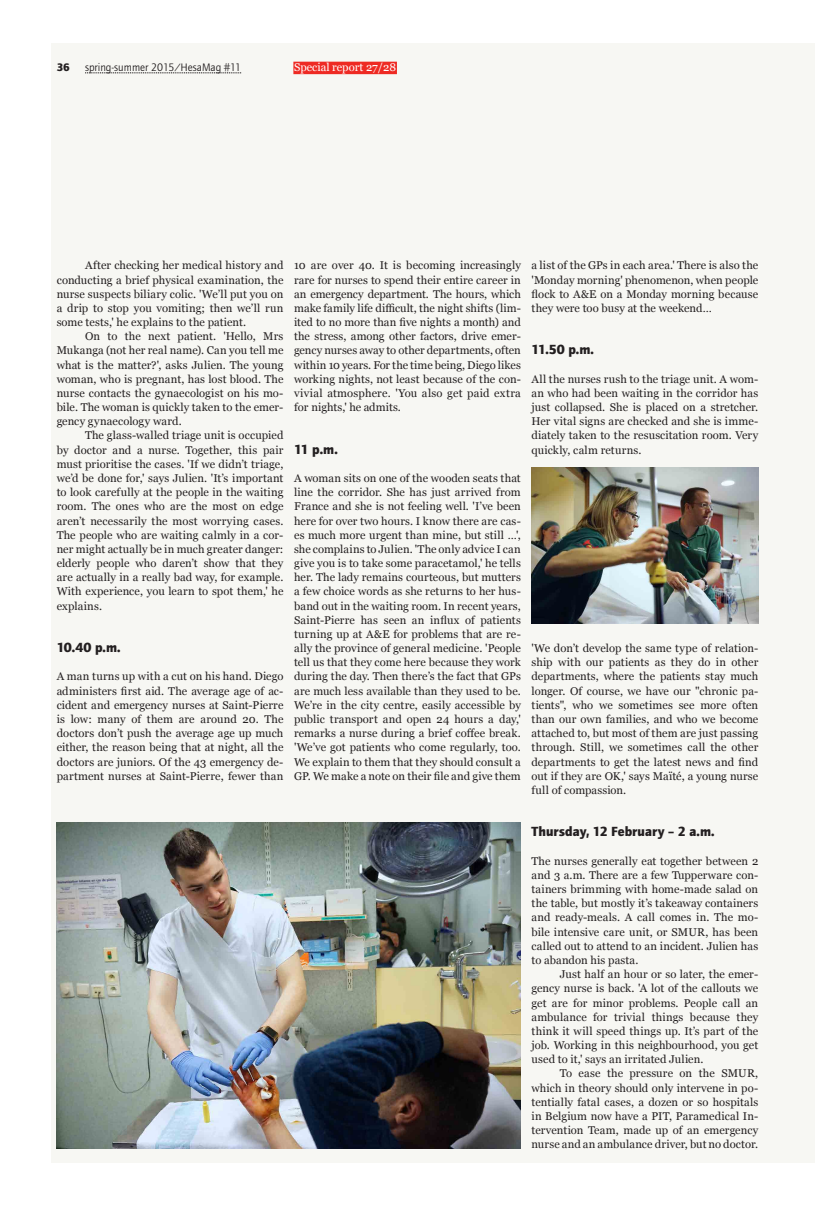
<style>
.page{position:relative;width:815px;height:1205px;background:#fff}
.page>*{position:absolute;margin:0;border:0;box-sizing:border-box;transform-origin:0 0}
.HM___Titre_5_Bold{font:13.75px "etui Foundry Journal bold";letter-spacing:-.005em;color:#231f20}
.HM___Body_G_9__Just{font:11.25px/14.1px "Georgia";letter-spacing:.005em;color:#231f20;text-align:justify}
.t1{font:11.25px "etui Foundry Journal book";color:#231f20}
.HM___Rubrique{font:11.25px "Georgia";color:#fff}
.t2{font:11.25px "etui Foundry Journal bold";color:#231f20}
</style>
<div class="page">
<div style="left:51px;top:43px;width:764px;height:1119px;background:#f7f7f3"></div>
<svg style="left:85px;top:73px;width:156px;height:1px"></svg>
<div style="left:293px;top:62px;width:104px;height:12px;background:#ee2a23"></div>
<img style="left:57px;top:822px;width:464px;height:326px">
<img style="left:531px;top:468px;width:227px;height:156px">
<p class="t2" style="left:57px;top:60px;width:15px">36</p>
<p class="t1" style="left:85px;top:61px;width:158px">spring-summer 2015/HesaMag #11</p>
<p class="HM___Rubrique" style="left:294px;top:59px;width:104px">Special report 27/28</p>
<p class="HM___Body_G_9__Just" style="left:57px;top:258px;width:228px;text-indent:28px">After checking her medical history and conducting a brief physical examination, the nurse suspects biliary colic. 'We’ll put you on a drip to stop you vomiting; then we’ll run some tests,' he explains to the patient.</p>
<p class="HM___Body_G_9__Just" style="left:57px;top:329px;width:228px;text-indent:28px">On to the next patient. 'Hello, Mrs Mukanga (not her real name). Can you tell me what is the matter?', asks Julien. The young woman, who is pregnant, has lost blood. The nurse contacts the gynaecologist on his mo&shy;bile. The woman is quickly taken to the emer&shy;gency gynaecology ward.</p>
<p class="HM___Body_G_9__Just" style="left:57px;top:428px;width:228px;text-indent:28px">The glass-walled triage unit is occupied by doctor and a nurse. Together, this pair must prioritise the cases. 'If we didn’t triage, we’d be done for,' says Julien. 'It’s important to look carefully at the people in the waiting room. The ones who are the most on edge aren’t necessarily the most worrying cases.<br>The people who are waiting calmly in a cor&shy;ner might actually be in much greater danger: elderly people who daren’t show that they are actually in a really bad way, for example.<br>With experience, you learn to spot them,' he explains.</p>
<p class="HM___Titre_5_Bold" style="left:57px;top:639px;width:65px">10.40 p.m.</p>
<p class="HM___Body_G_9__Just" style="left:57px;top:669px;width:228px">A man turns up with a cut on his hand. Diego administers first aid. The average age of ac&shy;cident and emergency nurses at Saint-Pierre is low: many of them are around 20. The doctors don’t push the average age up much either, the reason being that at night, all the doctors are juniors. Of the 43 emergency de&shy;partment nurses at Saint-Pierre, fewer than</p>
<p class="HM___Body_G_9__Just" style="left:294px;top:258px;width:228px">10 are over 40. It is becoming increasingly rare for nurses to spend their entire career in an emergency department. The hours, which make family life difficult, the night shifts (lim&shy;ited to no more than five nights a month) and the stress, among other factors, drive emer&shy;gency nurses away to other departments, often within 10 years. For the time being, Diego likes working nights, not least because of the con&shy;vivial atmosphere. 'You also get paid extra for nights,' he admits.</p>
<p class="HM___Titre_5_Bold" style="left:294px;top:441px;width:45px">11 p.m.</p>
<p class="HM___Body_G_9__Just" style="left:294px;top:470px;width:228px">A woman sits on one of the wooden seats that line the corridor. She has just arrived from France and she is not feeling well. 'I’ve been here for over two hours. I know there are cas&shy;es much more urgent than mine, but still …', she complains to Julien. 'The only advice I can give you is to take some paracetamol,' he tells her. The lady remains courteous, but mutters a few choice words as she returns to her hus&shy;band out in the waiting room. In recent years, Saint-Pierre has seen an influx of patients turning up at A&amp;E for problems that are re&shy;ally the province of general medicine. 'People tell us that they come here because they work during the day. Then there’s the fact that GPs are much less available than they used to be.<br>We’re in the city centre, easily accessible by public transport and open 24 hours a day,' remarks a nurse during a brief coffee break. 'We’ve got patients who come regularly, too.<br>We explain to them that they should consult a GP. We make a note on their file and give them</p>
<p class="HM___Body_G_9__Just" style="left:531px;top:258px;width:228px">a list of the GPs in each area.' There is also the 'Monday morning' phenomenon, when people flock to A&amp;E on a Monday morning because they were too busy at the weekend…</p>
<p class="HM___Titre_5_Bold" style="left:531px;top:342px;width:64px">11.50 p.m.</p>
<p class="HM___Body_G_9__Just" style="left:531px;top:371px;width:228px">All the nurses rush to the triage unit. A wom&shy;an who had been waiting in the corridor has just collapsed. She is placed on a stretcher.<br>Her vital signs are checked and she is imme&shy;diately taken to the resuscitation room. Very quickly, calm returns.</p>
<p class="HM___Body_G_9__Just" style="left:531px;top:641px;width:228px">'We don’t develop the same type of relation&shy;ship with our patients as they do in other departments, where the patients stay much longer. Of course, we have our "chronic pa&shy;tients", who we sometimes see more often than our own families, and who we become attached to, but most of them are just passing through. Still, we sometimes call the other departments to get the latest news and find out if they are OK,' says Maïté, a young nurse full of compassion.</p>
<p class="HM___Titre_5_Bold" style="left:531px;top:824px;width:185px">Thursday, 12 February – 2 a.m.</p>
<p class="HM___Body_G_9__Just" style="left:531px;top:853px;width:228px">The nurses generally eat together between 2 and 3 a.m. There are a few Tupperware con&shy;tainers brimming with home-made salad on the table, but mostly it’s takeaway containers and ready-meals. A call comes in. The mo&shy;bile intensive care unit, or SMUR, has been called out to attend to an incident. Julien has to abandon his pasta.</p>
<p class="HM___Body_G_9__Just" style="left:531px;top:967px;width:228px;text-indent:28px">Just half an hour or so later, the emer&shy;gency nurse is back. 'A lot of the callouts we get are for minor problems. People call an ambulance for trivial things because they think it will speed things up. It’s part of the job. Working in this neighbourhood, you get used to it,' says an irritated Julien.</p>
<p class="HM___Body_G_9__Just" style="left:531px;top:1066px;width:228px;text-indent:28px">To ease the pressure on the SMUR, which in theory should only intervene in po&shy;tentially fatal cases, a dozen or so hospitals in Belgium now have a PIT, Paramedical In&shy;tervention Team, made up of an emergency nurse and an ambulance driver, but no doctor.</p>
</div>
